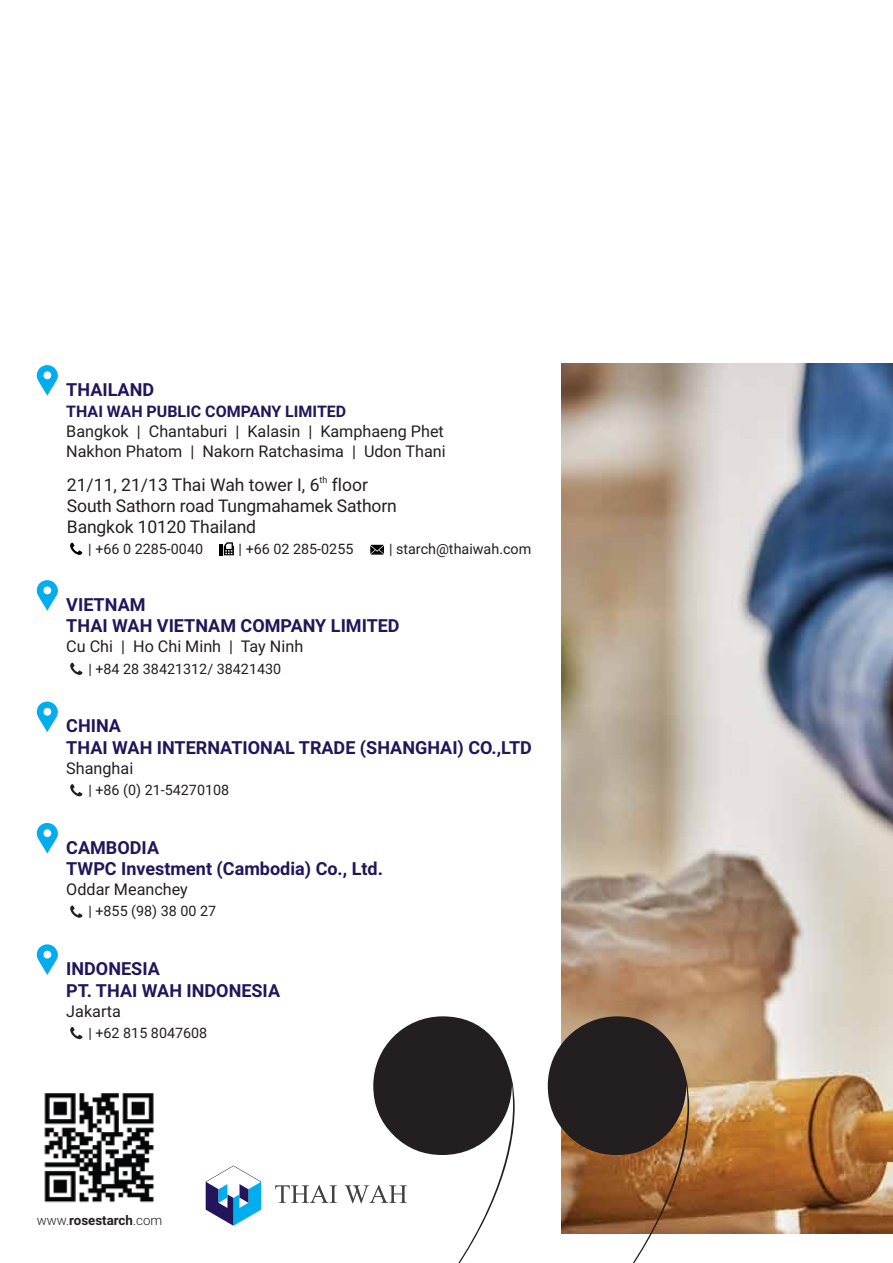
<style>
.page{position:relative;width:893px;height:1263px;background:#fff}
.page>*{position:absolute;margin:0;border:0;box-sizing:border-box;transform-origin:0 0}
.t1{font:700 18px/21.6px "Roboto";color:#22155a}
.t2{font:17.55px/21px "Roboto";letter-spacing:-.01em;color:#231f20}
.t3{font:16.2px/19.4px "Roboto";color:#231f20}
.t4{font:700 15.9px "Roboto";color:#22155a}
.t5{font:14.4px "Roboto";color:#231f20}
.t6{font:700 13.35px "Roboto";color:#231f20}
.s1{font-weight:300}
</style>
<div class="page">
<img style="left:562px;top:364px;width:331px;height:870px">
<svg style="left:373px;top:1016px;width:316px;height:247px"></svg>
<img style="left:44px;top:1093px;width:110px;height:110px">
<svg style="left:205px;top:1165px;width:57px;height:61px"></svg>
<svg style="left:275px;top:1185px;width:62px;height:18px"></svg>
<svg style="left:345px;top:1185px;width:62px;height:18px"></svg>
<svg style="left:70px;top:543px;width:12px;height:12px"></svg>
<svg style="left:370px;top:545px;width:14px;height:10px"></svg>
<hr style="left:219px;top:544px;width:4px;height:11px;background:#010101">
<svg style="left:224px;top:542px;width:10px;height:13px"></svg>
<svg style="left:37px;top:365px;width:21px;height:31px"></svg>
<svg style="left:37px;top:580px;width:21px;height:31px"></svg>
<svg style="left:70px;top:663px;width:12px;height:12px"></svg>
<svg style="left:37px;top:701px;width:21px;height:31px"></svg>
<svg style="left:70px;top:784px;width:12px;height:12px"></svg>
<svg style="left:37px;top:823px;width:21px;height:30px"></svg>
<svg style="left:70px;top:905px;width:12px;height:13px"></svg>
<svg style="left:37px;top:944px;width:21px;height:31px"></svg>
<svg style="left:70px;top:1027px;width:12px;height:12px"></svg>
<p class="t1" style="left:66px;top:378px;width:89px">THAILAND</p>
<p class="t4" style="left:66px;top:400px;width:281px">THAI WAH PUBLIC COMPANY LIMITED</p>
<p class="t3" style="left:66px;top:421px;width:381px">Bangkok | Chantaburi | Kalasin | Kamphaeng Phet<br>Nakhon Phatom | Nakorn Ratchasima | Udon Thani</p>
<p class="t2" style="left:67px;top:473px;width:331px">21/11, 21/13 Thai Wah tower I, 6<sup>th</sup> floor<br>South Sathorn road Tungmahamek Sathorn<br>Bangkok 10120 Thailand</p>
<p class="t5" style="left:88px;top:538px;width:116px">| +66 0 2285-0040</p>
<p class="t5" style="left:239px;top:538px;width:116px">| +66 02 285-0255</p>
<p class="t5" style="left:389px;top:538px;width:144px">| starch@thaiwah.com</p>
<p class="t1" style="left:66px;top:593px;width:335px">VIETNAM<br>THAI WAH VIETNAM COMPANY LIMITED</p>
<p class="t3" style="left:66px;top:636px;width:238px">Cu Chi | Ho Chi Minh | Tay Ninh</p>
<p class="t5" style="left:88px;top:658px;width:194px">| +84 28 38421312/ 38421430</p>
<p class="t1" style="left:66px;top:714px;width:467px">CHINA<br>THAI WAH INTERNATIONAL TRADE (SHANGHAI) CO.,LTD</p>
<p class="t3" style="left:66px;top:758px;width:68px">Shanghai</p>
<p class="t5" style="left:88px;top:780px;width:142px">| +86 (0) 21-54270108</p>
<p class="t1" style="left:66px;top:836px;width:318px">CAMBODIA<br>TWPC Investment (Cambodia) Co., Ltd.</p>
<p class="t3" style="left:66px;top:879px;width:123px">Oddar Meanchey</p>
<p class="t5" style="left:88px;top:901px;width:129px">| +855 (98) 38 00 27</p>
<p class="t1" style="left:66px;top:957px;width:215px">INDONESIA<br>PT. THAI WAH INDONESIA</p>
<p class="t3" style="left:66px;top:1000px;width:56px">Jakarta</p>
<p class="t5" style="left:88px;top:1022px;width:120px">| +62 815 8047608</p>
<p class="t6" style="left:37px;top:1211px;width:127px"><span class="s1">www.</span>rosestarch<span class="s1">.com</span></p>
</div>
